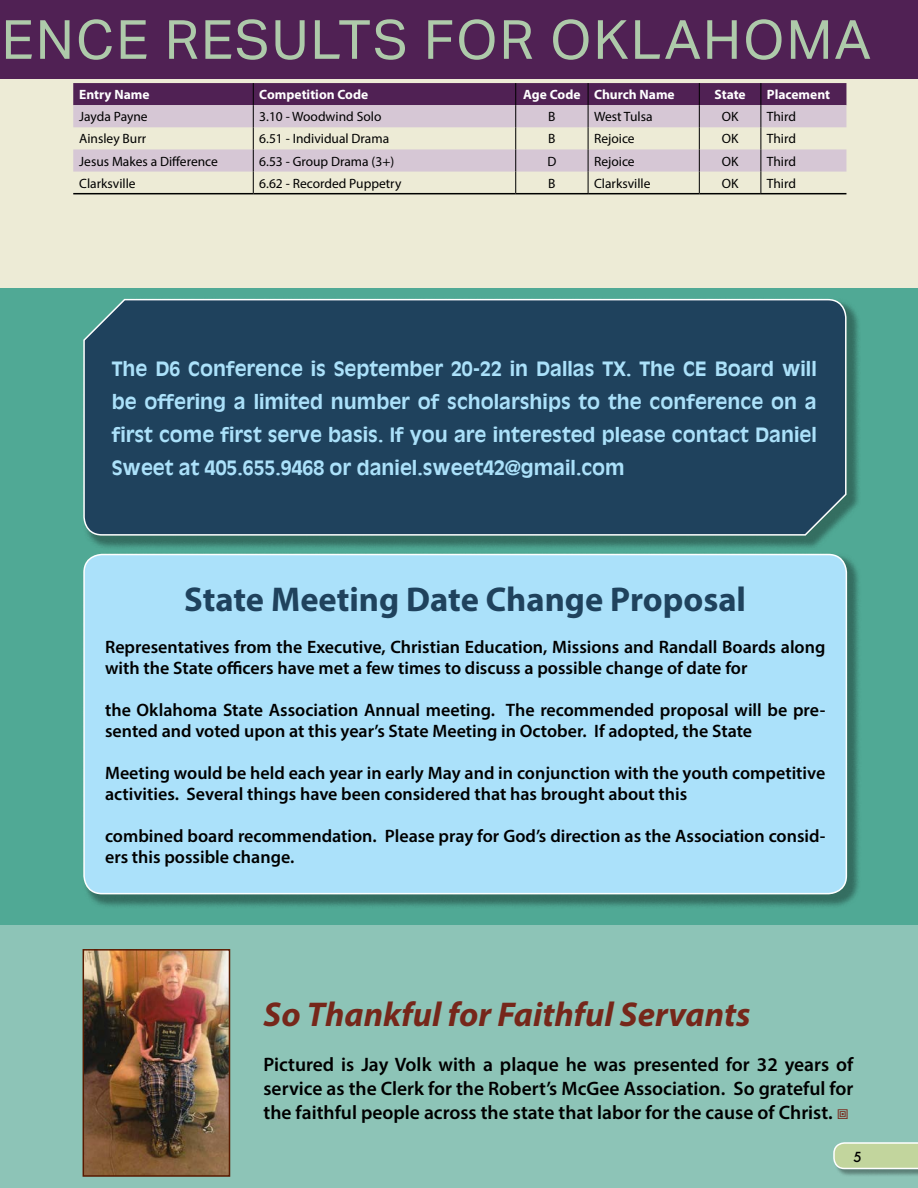
<style>
.page{position:relative;width:918px;height:1188px;background:#fff}
.page>*{position:absolute;margin:0;border:0;box-sizing:border-box;transform-origin:0 0}
.t1{font:54px "Aktiv Grotesk";letter-spacing:.04em;color:#aecaaa}
.body{font:700 34.5px "Myriad Pro";color:#1f425d}
.body-2{font:italic 700 34.5px "Myriad Pro";color:#76271a}
.body-3{font:700 19.5px/33px "Antique Olive";color:#abe1fa;text-align:justify}
.body-4{font:600 19.5px/24px "Myriad Pro";color:#000;text-align:justify}
.body-5{font:600 18px/21px "Myriad Pro";color:#000}
.body-6{font:13.5px "Myriad Pro";color:#000}
.body-7{font:700 13.5px "Myriad Pro";color:#fff}
.t2{font:500 13.5px "Futura";color:#000}
</style>
<div class="page">
<div style="left:0;top:0;width:918px;height:288px;background:#edebd6"></div>
<div style="left:0;top:0;width:918px;height:79px;background:#502154"></div>
<div style="left:0;top:288px;width:918px;height:637px;background:#50a995"></div>
<div style="left:0;top:925px;width:918px;height:263px;background:#8dc4b7"></div>
<img style="left:86px;top:952px;width:141px;height:222px">
<div style="left:83px;top:949px;width:147px;height:228px;border:2px solid #591a00"></div>
<div style="left:834px;top:1143px;width:84px;height:34px;background:#000;opacity:.35"></div>
<svg style="left:833px;top:1142px;width:85px;height:27px"></svg>
<svg style="left:73px;top:83px;width:773px;height:110px"></svg>
<hr style="left:73px;top:193px;width:180px;height:1px;background:#000">
<hr style="left:253px;top:193px;width:263px;height:1px;background:#000">
<hr style="left:516px;top:193px;width:72px;height:1px;background:#000">
<hr style="left:588px;top:193px;width:111px;height:1px;background:#000">
<hr style="left:699px;top:193px;width:62px;height:1px;background:#000">
<hr style="left:761px;top:193px;width:85px;height:1px;background:#000">
<div style="left:82px;top:553px;width:779px;height:356px;background:#000;opacity:.36"></div>
<div style="left:84px;top:555px;width:762px;height:339px;background:#abe1fa;border-radius:18px"></div>
<div style="left:83px;top:554px;width:764px;height:340px;border:2px solid #fff;border-radius:18px"></div>
<div style="left:82px;top:298px;width:779px;height:252px;background:#000;opacity:.36"></div>
<div style="left:83px;top:298px;width:764px;height:238px;background:#1f425d"></div>
<h1 class="t1" style="left:2px;top:8px;width:871px">ENCE RESULTS FOR OKLAHOMA</h1>
<p class="body-7" style="left:79px;top:86px;width:72px">Entry Name</p>
<p class="body-7" style="left:259px;top:86px;width:110px">Competition Code</p>
<p class="body-7" style="left:523px;top:86px;width:59px">Age Code</p>
<p class="body-7" style="left:594px;top:86px;width:82px">Church Name</p>
<p class="body-7" style="left:715px;top:86px;width:33px">State</p>
<p class="body-7" style="left:767px;top:86px;width:65px">Placement</p>
<p class="body-6" style="left:79px;top:108px;width:70px">Jayda Payne</p>
<p class="body-6" style="left:259px;top:108px;width:124px">3.10 - Woodwind Solo</p>
<p class="body-6" style="left:548px;top:108px;width:9px">B</p>
<p class="body-6" style="left:594px;top:108px;width:60px">West Tulsa</p>
<p class="body-6" style="left:722px;top:108px;width:18px">OK</p>
<p class="body-6" style="left:767px;top:108px;width:31px">Third</p>
<p class="body-6" style="left:79px;top:131px;width:69px">Ainsley Burr</p>
<p class="body-6" style="left:259px;top:131px;width:131px">6.51 - Individual Drama</p>
<p class="body-6" style="left:548px;top:131px;width:9px">B</p>
<p class="body-6" style="left:594px;top:131px;width:42px">Rejoice</p>
<p class="body-6" style="left:722px;top:131px;width:18px">OK</p>
<p class="body-6" style="left:767px;top:131px;width:31px">Third</p>
<p class="body-6" style="left:79px;top:153px;width:140px">Jesus Makes a Difference</p>
<p class="body-6" style="left:259px;top:153px;width:136px">6.53 - Group Drama (3+)</p>
<p class="body-6" style="left:547px;top:153px;width:10px">D</p>
<p class="body-6" style="left:594px;top:153px;width:42px">Rejoice</p>
<p class="body-6" style="left:722px;top:153px;width:18px">OK</p>
<p class="body-6" style="left:767px;top:153px;width:31px">Third</p>
<p class="body-6" style="left:79px;top:175px;width:58px">Clarksville</p>
<p class="body-6" style="left:259px;top:175px;width:144px">6.62 - Recorded Puppetry</p>
<p class="body-6" style="left:548px;top:175px;width:9px">B</p>
<p class="body-6" style="left:594px;top:175px;width:58px">Clarksville</p>
<p class="body-6" style="left:722px;top:175px;width:18px">OK</p>
<p class="body-6" style="left:767px;top:175px;width:31px">Third</p>
<p class="body-3" style="left:112px;top:351px;width:707px">The D6 Conference is September 20-22 in Dallas TX. The CE Board will be offering a limited number of scholarships to the conference on a first come first serve basis. If you are interested please contact Daniel Sweet at 405.655.9468 or daniel.sweet42@gmail.com</p>
<p class="body" style="left:184px;top:577px;width:563px">State Meeting Date Change Proposal</p>
<p class="body-5" style="left:105px;top:636px;width:722px">Representatives from the Executive, Christian Education, Missions and Randall Boards along with the State officers have met a few times to discuss a possible change of date for</p>
<p class="body-5" style="left:105px;top:699px;width:722px">the Oklahoma State Association Annual meeting. The recommended proposal will be pre&shy;sented and voted upon at this year’s State Meeting in October. If adopted, the State</p>
<p class="body-5" style="left:105px;top:762px;width:722px">Meeting would be held each year in early May and in conjunction with the youth competitive activities. Several things have been considered that has brought about this</p>
<p class="body-5" style="left:105px;top:825px;width:722px">combined board recommendation. Please pray for God’s direction as the Association consid&shy;ers this possible change.</p>
<p class="body-2" style="left:264px;top:992px;width:489px">So Thankful for Faithful Servants</p>
<p class="body-4" style="left:264px;top:1052px;width:591px">Pictured is Jay Volk with a plaque he was presented for 32 years of service as the Clerk for the Robert’s McGee Association. So grateful for the faithful people across the state that labor for the cause of Christ.</p>
<p class="t2" style="left:854px;top:1147px;width:10px">5</p>
</div>
